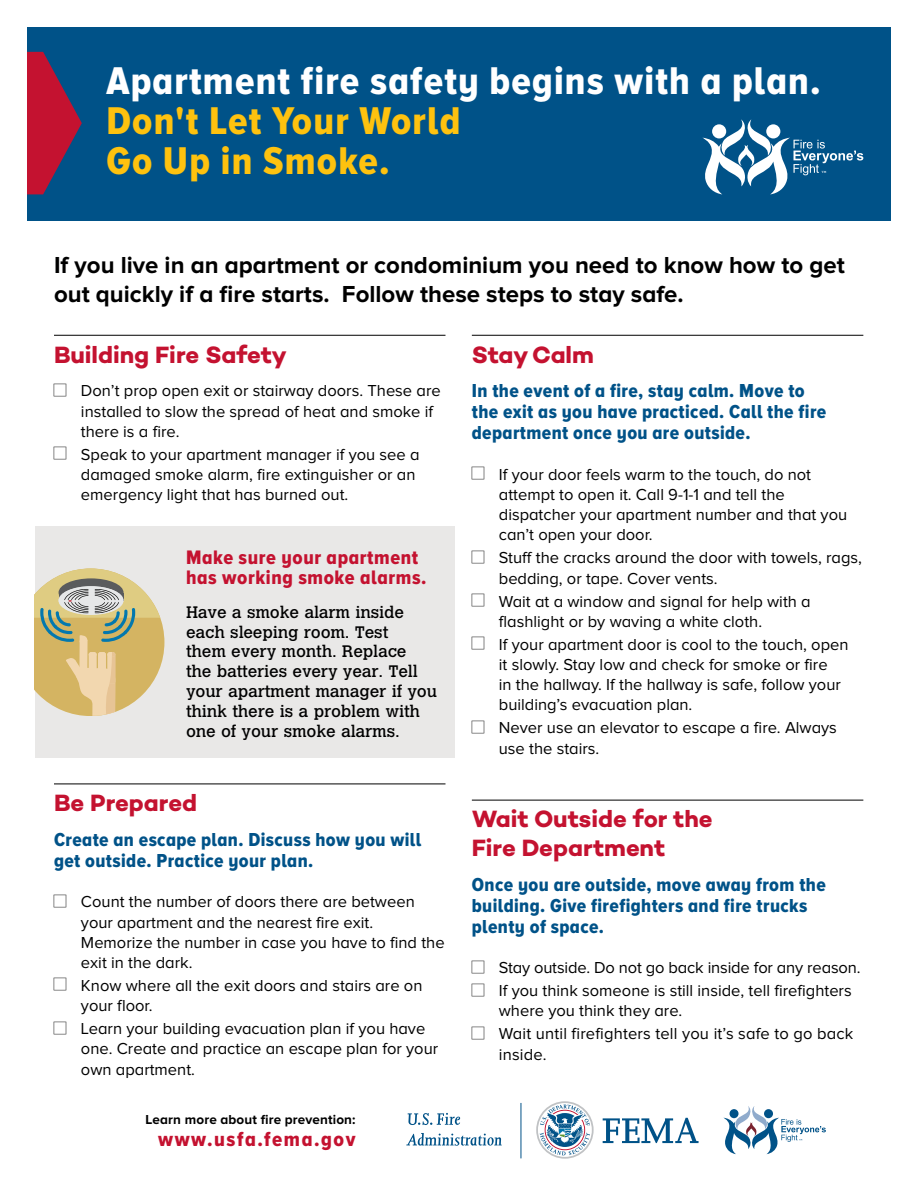
<style>
.page{position:relative;width:918px;height:1188px;background:#fff}
.page>*{position:absolute;margin:0;border:0;box-sizing:border-box;transform-origin:0 0}
.t1{font:40.2px/40.2px "Proxima Nova A Cond Extrabld";letter-spacing:.03em;color:#fff}
.t2{font:24px/28.8px "FEMA Proxima Nova Bold";color:#000}
.t3{font:24px/28.8px "Campton Bold DEMO";color:#c41230}
.t4{font:21px "Proxima Nova A Cond Extrabld";letter-spacing:.075em;color:#c41230}
.t5{font:20.25px/20.9px "Proxima Nova A Cond Extrabld";letter-spacing:.03em;color:#c41230}
.t6{font:19.5px/21px "Proxima Nova A Cond Extrabld";letter-spacing:.02em;color:#005288}
.t7{font:16.5px/20.2px "FEMA Proxima Nova Regular";color:#000}
.t8{font:500 16.5px/19.8px "M Calvert";color:#000}
.t9{font:13.5px "FEMA Proxima Nova Bold";letter-spacing:.01em;color:#000}
.s1{color:#fec20f}
.s2{font-family:"Kensington Geometry"}
</style>
<div class="page">
<hr style="left:54px;top:335px;width:392px;height:1px;background:#000">
<hr style="left:54px;top:784px;width:392px;height:1px;background:#000">
<hr style="left:472px;top:335px;width:391px;height:1px;background:#000">
<hr style="left:472px;top:800px;width:391px;height:1px;background:#000">
<div style="left:35px;top:527px;width:419px;height:231px;background:#e9e8e7"></div>
<div style="left:27px;top:27px;width:864px;height:193px;background:#005288"></div>
<svg style="left:27px;top:52px;width:55px;height:142px"></svg>
<svg style="left:702px;top:119px;width:161px;height:75px"></svg>
<svg style="left:35px;top:569px;width:129px;height:147px"></svg>
<svg style="left:723px;top:1106px;width:103px;height:48px"></svg>
<svg style="left:408px;top:1113px;width:52px;height:12px"></svg>
<svg style="left:406px;top:1133px;width:96px;height:13px"></svg>
<hr style="left:521px;top:1103px;width:1px;height:55px;background:#005288">
<svg style="left:603px;top:1118px;width:96px;height:25px"></svg>
<svg style="left:536px;top:1101px;width:58px;height:58px"></svg>
<h1 class="t1" style="left:106px;top:62px;width:716px">Apartment fire safety begins with a plan.<br><span class="s1">Don't Let Your World<br>Go Up in Smoke.</span></h1>
<p class="t2" style="left:54px;top:251px;width:792px">If you live in an apartment or condominium you need to know how to get out quickly if a fire starts. Follow these steps to stay safe.</p>
<h2 class="t3" style="left:54px;top:340px;width:234px">Building Fire Safety</h2>
<p class="t7" style="left:81px;top:381px;width:361px;text-indent:-27px"><span class="s2">{</span> Don’t prop open exit or stairway doors. These are installed to slow the spread of heat and smoke if there is a fire.</p>
<p class="t7" style="left:81px;top:445px;width:340px;text-indent:-27px"><span class="s2">{</span> Speak to your apartment manager if you see a damaged smoke alarm, fire extinguisher or an emergency light that has burned out.</p>
<h2 class="t3" style="left:472px;top:340px;width:124px">Stay Calm</h2>
<p class="t6" style="left:472px;top:381px;width:356px">In the event of a fire, stay calm. Move to the exit as you have practiced. Call the fire department once you are outside.</p>
<p class="t7" style="left:499px;top:464px;width:350px;text-indent:-27px"><span class="s2">{</span> If your door feels warm to the touch, do not attempt to open it. Call 9-1-1 and tell the dispatcher your apartment number and that you can’t open your door.</p>
<p class="t7" style="left:499px;top:548px;width:365px;text-indent:-27px"><span class="s2">{</span> Stuff the cracks around the door with towels, rags, bedding, or tape. Cover vents.</p>
<p class="t7" style="left:499px;top:591px;width:313px;text-indent:-27px"><span class="s2">{</span> Wait at a window and signal for help with a flashlight or by waving a white cloth.</p>
<p class="t7" style="left:499px;top:634px;width:351px;text-indent:-27px"><span class="s2">{</span> If your apartment door is cool to the touch, open it slowly. Stay low and check for smoke or fire<br>in the hallway. If the hallway is safe, follow your building’s evacuation plan.</p>
<p class="t7" style="left:499px;top:718px;width:340px;text-indent:-27px"><span class="s2">{</span> Never use an elevator to escape a fire. Always use the stairs.</p>
<h3 class="t5" style="left:186px;top:547px;width:242px">Make sure your apartment has working smoke alarms.</h3>
<p class="t8" style="left:186px;top:602px;width:252px">Have a smoke alarm inside each sleeping room. Test<br>them every month. Replace<br>the batteries every year. Tell your apartment manager if you think there is a problem with one of your smoke alarms.</p>
<h2 class="t3" style="left:54px;top:789px;width:145px">Be Prepared</h2>
<p class="t6" style="left:54px;top:829px;width:369px">Create an escape plan. Discuss how you will get outside. Practice your plan.</p>
<p class="t7" style="left:81px;top:892px;width:365px;text-indent:-27px"><span class="s2">{</span> Count the number of doors there are between your apartment and the nearest fire exit.<br>Memorize the number in case you have to find the exit in the dark.</p>
<p class="t7" style="left:81px;top:976px;width:343px;text-indent:-27px"><span class="s2">{</span> Know where all the exit doors and stairs are on your floor.</p>
<p class="t7" style="left:81px;top:1019px;width:359px;text-indent:-27px"><span class="s2">{</span> Learn your building evacuation plan if you have one. Create and practice an escape plan for your own apartment.</p>
<p class="t9" style="left:146px;top:1112px;width:211px">Learn more about fire prevention:</p>
<p class="t4" style="left:158px;top:1127px;width:199px">www.usfa.fema.gov</p>
<h2 class="t3" style="left:472px;top:805px;width:242px">Wait Outside for the<br>Fire Department</h2>
<p class="t6" style="left:472px;top:874px;width:355px">Once you are outside, move away from the building. Give firefighters and fire trucks plenty of space.</p>
<p class="t7" style="left:472px;top:958px;width:390px"><span class="s2">{</span> Stay outside. Do not go back inside for any reason.</p>
<p class="t7" style="left:499px;top:981px;width:354px;text-indent:-27px"><span class="s2">{</span> If you think someone is still inside, tell firefighters where you think they are.</p>
<p class="t7" style="left:499px;top:1024px;width:356px;text-indent:-27px"><span class="s2">{</span> Wait until firefighters tell you it’s safe to go back inside.</p>
</div>
